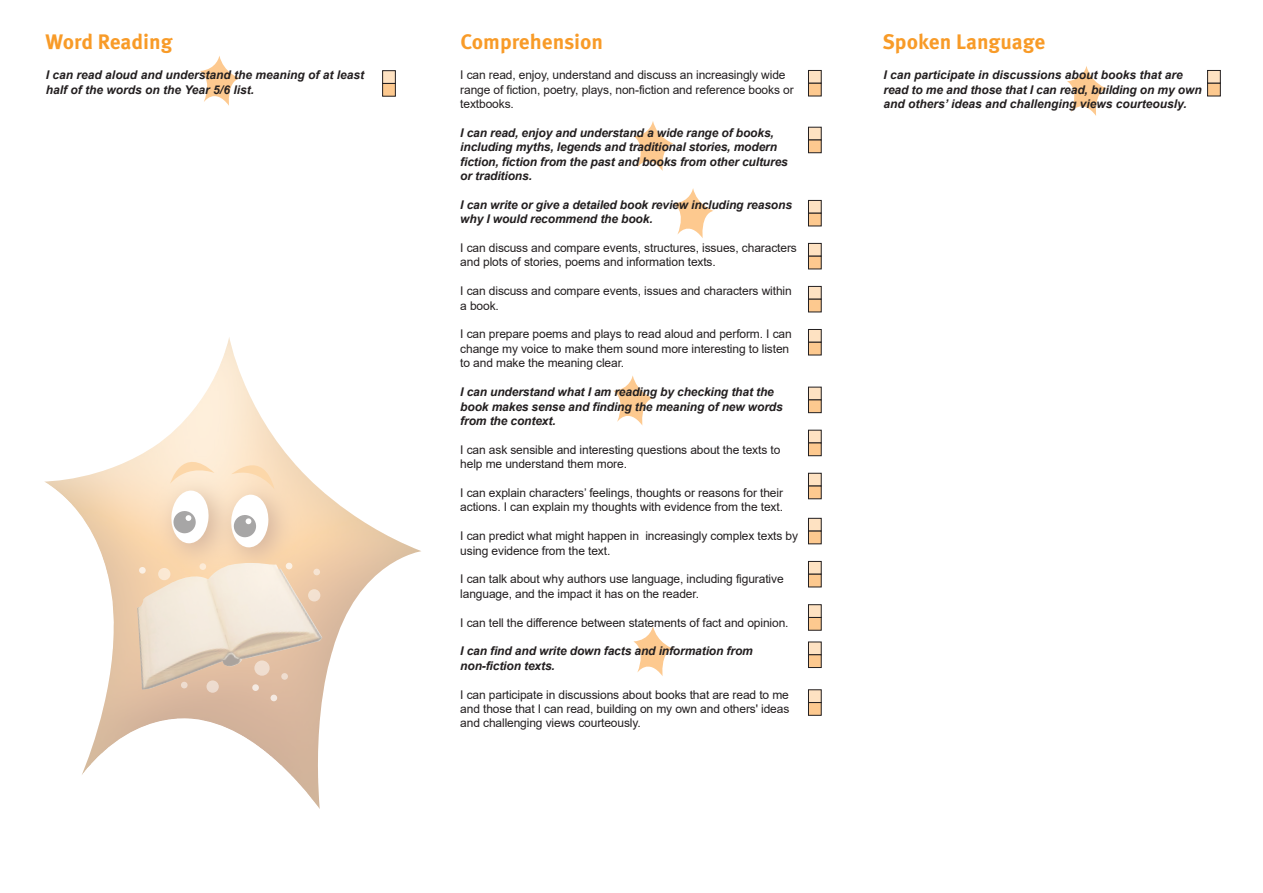
<style>
.page{position:relative;width:1263px;height:893px;background:#fff}
.page>*{position:absolute;margin:0;border:0;box-sizing:border-box;transform-origin:0 0}
.t1{font:700 21px "Meta OT";color:#f89b28}
.t2{font:12px/14.4px "Arial";letter-spacing:-.01em;color:#231f20}
.t3{font:italic 700 12px/14.4px "Arial";letter-spacing:-.01em;color:#231f20}
</style>
<div class="page">
<svg style="left:633px;top:626px;width:40px;height:50px"></svg>
<svg style="left:613px;top:375px;width:40px;height:51px"></svg>
<svg style="left:674px;top:188px;width:39px;height:50px"></svg>
<div style="left:808px;top:70px;width:14px;height:14px;background:#fee2c2;border:1px solid #231f20"></div>
<div style="left:808px;top:83px;width:14px;height:13px;background:#fdc98f;border:1px solid #231f20"></div>
<div style="left:808px;top:127px;width:14px;height:13px;background:#fee2c2;border:1px solid #231f20"></div>
<div style="left:808px;top:140px;width:14px;height:13px;background:#fdc98f;border:1px solid #231f20"></div>
<div style="left:808px;top:200px;width:14px;height:14px;background:#fee2c2;border:1px solid #231f20"></div>
<div style="left:808px;top:213px;width:14px;height:13px;background:#fdc98f;border:1px solid #231f20"></div>
<div style="left:808px;top:243px;width:14px;height:14px;background:#fee2c2;border:1px solid #231f20"></div>
<div style="left:808px;top:256px;width:14px;height:13px;background:#fdc98f;border:1px solid #231f20"></div>
<div style="left:808px;top:286px;width:14px;height:14px;background:#fee2c2;border:1px solid #231f20"></div>
<div style="left:808px;top:299px;width:14px;height:13px;background:#fdc98f;border:1px solid #231f20"></div>
<div style="left:808px;top:329px;width:14px;height:14px;background:#fee2c2;border:1px solid #231f20"></div>
<div style="left:808px;top:342px;width:14px;height:13px;background:#fdc98f;border:1px solid #231f20"></div>
<div style="left:808px;top:387px;width:14px;height:13px;background:#fee2c2;border:1px solid #231f20"></div>
<div style="left:808px;top:399px;width:14px;height:14px;background:#fdc98f;border:1px solid #231f20"></div>
<div style="left:808px;top:430px;width:14px;height:13px;background:#fee2c2;border:1px solid #231f20"></div>
<div style="left:808px;top:443px;width:14px;height:13px;background:#fdc98f;border:1px solid #231f20"></div>
<div style="left:808px;top:473px;width:14px;height:13px;background:#fee2c2;border:1px solid #231f20"></div>
<div style="left:808px;top:486px;width:14px;height:13px;background:#fdc98f;border:1px solid #231f20"></div>
<div style="left:808px;top:518px;width:14px;height:13px;background:#fee2c2;border:1px solid #231f20"></div>
<div style="left:808px;top:531px;width:14px;height:13px;background:#fdc98f;border:1px solid #231f20"></div>
<div style="left:808px;top:561px;width:14px;height:14px;background:#fee2c2;border:1px solid #231f20"></div>
<div style="left:808px;top:574px;width:14px;height:13px;background:#fdc98f;border:1px solid #231f20"></div>
<div style="left:808px;top:604px;width:14px;height:14px;background:#fee2c2;border:1px solid #231f20"></div>
<div style="left:808px;top:617px;width:14px;height:14px;background:#fdc98f;border:1px solid #231f20"></div>
<div style="left:808px;top:642px;width:14px;height:13px;background:#fee2c2;border:1px solid #231f20"></div>
<div style="left:808px;top:654px;width:14px;height:14px;background:#fdc98f;border:1px solid #231f20"></div>
<div style="left:1207px;top:70px;width:14px;height:14px;background:#fee2c2;border:1px solid #231f20"></div>
<div style="left:1207px;top:83px;width:14px;height:13px;background:#fdc98f;border:1px solid #231f20"></div>
<img style="left:44px;top:337px;width:377px;height:472px">
<img style="left:146px;top:465px;width:84px;height:98px">
<img style="left:205px;top:469px;width:102px;height:94px">
<svg style="left:170px;top:490px;width:39px;height:54px"></svg>
<svg style="left:170px;top:443px;width:45px;height:41px;background:#fce8cf"></svg>
<svg style="left:230px;top:446px;width:45px;height:102px"></svg>
<img style="left:137px;top:563px;width:185px;height:127px">
<svg style="left:254px;top:660px;width:16px;height:16px"></svg>
<div style="left:139px;top:567px;width:7px;height:7px;background:#fbf0e4;border-radius:50%"></div>
<div style="left:313px;top:569px;width:7px;height:6px;background:#f6e4d3;border-radius:50%"></div>
<svg style="left:286px;top:563px;width:6px;height:6px"></svg>
<div style="left:281px;top:673px;width:7px;height:7px;background:#efddcf;border-radius:50%"></div>
<div style="left:199px;top:563px;width:7px;height:7px;background:#fcebd6;border-radius:50%"></div>
<div style="left:252px;top:684px;width:7px;height:7px;background:#f4eae2;border-radius:50%"></div>
<div style="left:270px;top:695px;width:7px;height:6px;background:#f4e9e2;border-radius:50%"></div>
<div style="left:181px;top:682px;width:7px;height:6px;background:#eedccf;border-radius:50%"></div>
<div style="left:158px;top:568px;width:12px;height:12px;background:#fbe8d3;border-radius:50%"></div>
<div style="left:308px;top:589px;width:12px;height:12px;background:#f3e1d1;border-radius:50%"></div>
<svg style="left:206px;top:680px;width:13px;height:13px"></svg>
<svg style="left:633px;top:121px;width:40px;height:50px"></svg>
<svg style="left:200px;top:56px;width:40px;height:50px"></svg>
<svg style="left:1067px;top:66px;width:40px;height:50px"></svg>
<div style="left:382px;top:70px;width:14px;height:14px;background:#fee2c2;border:1px solid #231f20"></div>
<div style="left:382px;top:83px;width:14px;height:14px;background:#fdc98f;border:1px solid #231f20"></div>
<div style="left:808px;top:689px;width:14px;height:14px;background:#fee2c2;border:1px solid #231f20"></div>
<div style="left:808px;top:702px;width:14px;height:14px;background:#fdc98f;border:1px solid #231f20"></div>
<h1 class="t1" style="left:46px;top:28px;width:129px">Word Reading</h1>
<h1 class="t1" style="left:460px;top:28px;width:144px">Comprehension</h1>
<h1 class="t1" style="left:882px;top:28px;width:164px">Spoken Language</h1>
<p class="t3" style="left:46px;top:68px;width:320px">I can read aloud and understand the meaning of at least half of the words on the Year 5/6 list.</p>
<p class="t3" style="left:883px;top:68px;width:320px">I can participate in discussions about books that are read to me and those that I can read, building on my own and others’ ideas and challenging views courteously.</p>
<p class="t2" style="left:460px;top:68px;width:335px">I can read, enjoy, understand and discuss an increasingly wide range of fiction, poetry, plays, non-fiction and reference books or textbooks.</p>
<p class="t3" style="left:460px;top:126px;width:329px">I can read, enjoy and understand a wide range of books, including myths, legends and traditional stories, modern fiction, fiction from the past and books from other cultures or traditions.</p>
<p class="t3" style="left:460px;top:198px;width:333px">I can write or give a detailed book review including reasons why I would recommend the book.</p>
<p class="t2" style="left:460px;top:241px;width:338px">I can discuss and compare events, structures, issues, characters and plots of stories, poems and information texts.</p>
<p class="t2" style="left:460px;top:284px;width:333px">I can discuss and compare events, issues and characters within a book.</p>
<p class="t2" style="left:460px;top:327px;width:333px">I can prepare poems and plays to read aloud and perform. I can change my voice to make them sound more interesting to listen to and make the meaning clear.</p>
<p class="t3" style="left:460px;top:385px;width:324px">I can understand what I am reading by checking that the book makes sense and finding the meaning of new words from the context.</p>
<p class="t2" style="left:460px;top:442px;width:322px">I can ask sensible and interesting questions about the texts to help me understand them more.</p>
<p class="t2" style="left:460px;top:485px;width:324px">I can explain characters’ feelings, thoughts or reasons for their actions. I can explain my thoughts with evidence from the text.</p>
<p class="t2" style="left:460px;top:529px;width:339px">I can predict what might happen in increasingly complex texts by using evidence from the text.</p>
<p class="t2" style="left:460px;top:572px;width:325px">I can talk about why authors use language, including figurative language, and the impact it has on the reader.</p>
<p class="t2" style="left:460px;top:615px;width:330px">I can tell the difference between statements of fact and opinion.</p>
<p class="t3" style="left:460px;top:644px;width:294px">I can find and write down facts and information from non-fiction texts.</p>
<p class="t2" style="left:460px;top:687px;width:331px;text-align:justify">I can participate in discussions about books that are read to me and those that I can read, building on my own and others' ideas and challenging views courteously.</p>
</div>
